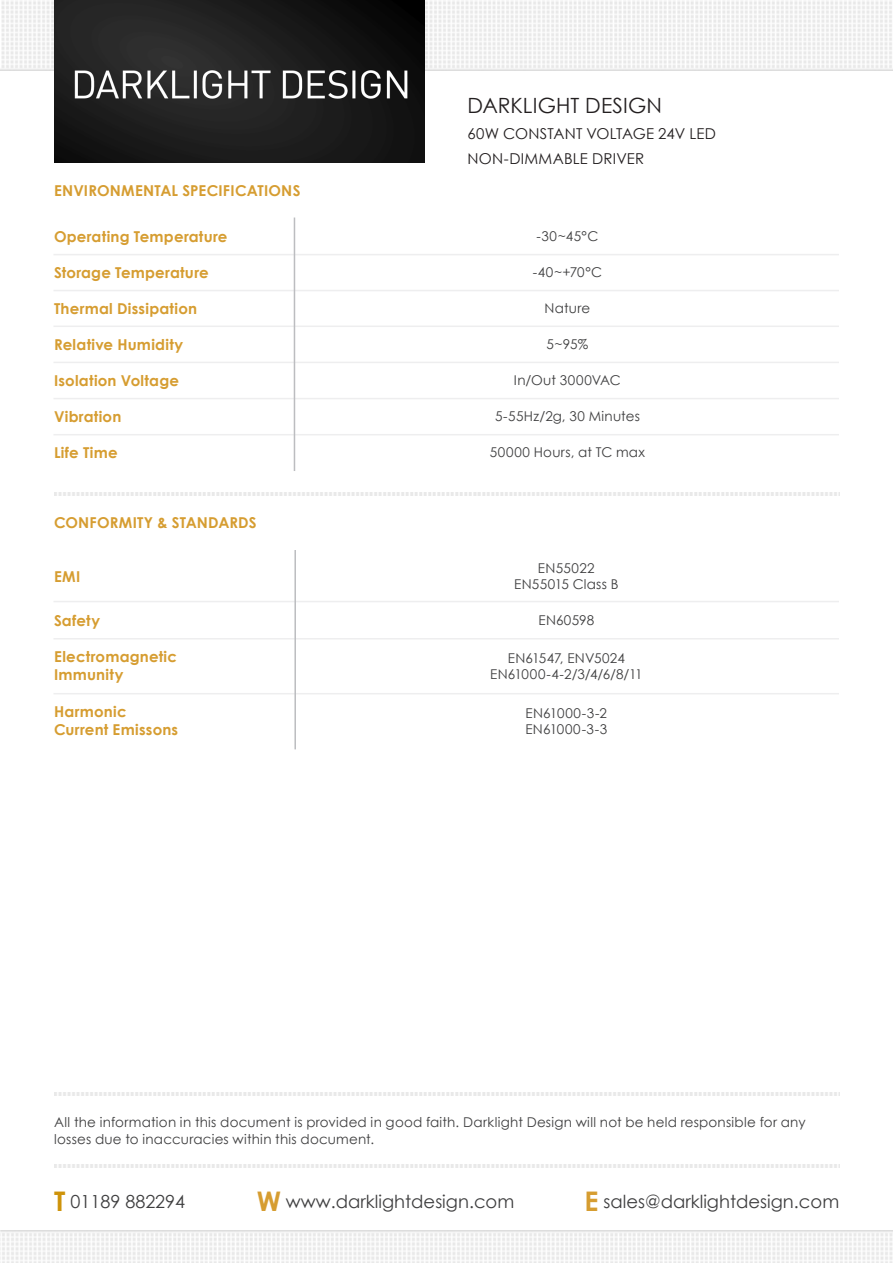
<style>
.page{position:relative;width:893px;height:1263px;background:#fff}
.page>*{position:absolute;margin:0;border:0;box-sizing:border-box;transform-origin:0 0}
.t1{font:21px "Century Gothic";letter-spacing:.005em;color:#231f20}
.t2{font:18px "Century Gothic";color:#3e3e3f}
.t3{font:700 15px "Century Gothic";letter-spacing:.015em;color:#d69d31}
.t4{font:15px "Century Gothic";letter-spacing:.01em;color:#231f20}
.t5{font:13.5px/16.2px "Century Gothic";letter-spacing:.02em;color:#3e3e3f}
.s1{font-weight:700;font-size:27px;color:#ce930a}
.s2{font-weight:700;font-size:27px;color:#d69d31}
</style>
<div class="page">
<img style="left:0;top:1231px;width:893px;height:32px">
<div style="left:0;top:1px;width:893px;height:70px;background:#f3f3f3"></div>
<img style="left:55px;top:1165px;width:784px;height:3px">
<img style="left:54px;top:0;width:371px;height:163px">
<img style="left:55px;top:1092px;width:784px;height:3px">
<img style="left:55px;top:492px;width:784px;height:3px">
<hr style="left:53px;top:254px;width:786px;height:1px;background:#eeeeef">
<hr style="left:53px;top:290px;width:786px;height:1px;background:#eeeeef">
<hr style="left:53px;top:362px;width:786px;height:1px;background:#eeeeef">
<hr style="left:53px;top:398px;width:786px;height:1px;background:#eeeeef">
<hr style="left:53px;top:434px;width:786px;height:1px;background:#eeeeef">
<hr style="left:53px;top:325px;width:786px;height:2px;background:#eeeeef">
<hr style="left:294px;top:217px;width:1px;height:254px;background:#bcbdc0">
<hr style="left:53px;top:601px;width:786px;height:1px;background:#eeeeef">
<hr style="left:53px;top:638px;width:786px;height:1px;background:#eeeeef">
<hr style="left:53px;top:693px;width:786px;height:1px;background:#eeeeef">
<hr style="left:294px;top:550px;width:2px;height:199px;background:#bcbdc0">
<p class="t3" style="left:54px;top:181px;width:248px">ENVIRONMENTAL SPECIFICATIONS</p>
<p class="t3" style="left:54px;top:227px;width:175px">Operating Temperature</p>
<p class="t3" style="left:54px;top:263px;width:156px">Storage Temperature</p>
<p class="t3" style="left:54px;top:299px;width:145px">Thermal Dissipation</p>
<p class="t3" style="left:54px;top:335px;width:131px">Relative Humidity</p>
<p class="t3" style="left:54px;top:371px;width:127px">Isolation Voltage</p>
<p class="t3" style="left:54px;top:407px;width:69px">Vibration</p>
<p class="t3" style="left:54px;top:443px;width:65px">Life Time</p>
<p class="t3" style="left:54px;top:513px;width:204px">CONFORMITY &amp; STANDARDS</p>
<p class="t3" style="left:54px;top:567px;width:28px">EMI</p>
<p class="t1" style="left:468px;top:93px;width:196px">DARKLIGHT DESIGN</p>
<p class="t4" style="left:468px;top:124px;width:250px">60W CONSTANT VOLTAGE 24V LED</p>
<p class="t4" style="left:468px;top:149px;width:178px">NON-DIMMABLE DRIVER</p>
<p class="t5" style="left:537px;top:228px;width:63px">-30~45°C</p>
<p class="t5" style="left:533px;top:264px;width:71px">-40~+70°C</p>
<p class="t5" style="left:545px;top:300px;width:47px">Nature</p>
<p class="t5" style="left:547px;top:336px;width:43px">5~95%</p>
<p class="t5" style="left:514px;top:372px;width:108px">In/Out 3000VAC</p>
<p class="t5" style="left:495px;top:408px;width:146px">5-55Hz/2g, 30 Minutes</p>
<p class="t5" style="left:490px;top:444px;width:157px">50000 Hours, at TC max</p>
<p class="t5" style="left:538px;top:560px;width:58px">EN55022</p>
<p class="t5" style="left:514px;top:576px;width:106px">EN55015 Class B</p>
<p class="t3" style="left:54px;top:611px;width:48px">Safety</p>
<p class="t5" style="left:538px;top:612px;width:57px">EN60598</p>
<p class="t5" style="left:508px;top:650px;width:119px">EN61547, ENV5024</p>
<p class="t5" style="left:490px;top:666px;width:154px">EN61000-4-2/3/4/6/8/11</p>
<p class="t3" style="left:54px;top:648px;width:125px">Electromagnetic</p>
<p class="t3" style="left:54px;top:666px;width:71px">Immunity</p>
<p class="t3" style="left:54px;top:702px;width:74px">Harmonic</p>
<p class="t3" style="left:54px;top:720px;width:126px">Current Emissons</p>
<p class="t5" style="left:526px;top:705px;width:83px">EN61000-3-2</p>
<p class="t5" style="left:525px;top:721px;width:83px">EN61000-3-3</p>
<p class="t5" style="left:54px;top:1114px;width:753px">All the information in this document is provided in good faith. Darklight Design will not be held responsible for any losses due to inaccuracies within this document.</p>
<p class="t2" style="left:54px;top:1190px;width:133px"><span class="s1">T</span> 01189 882294</p>
<p class="t2" style="left:257px;top:1190px;width:259px"><span class="s2">W</span> www.darklightdesign.com</p>
<p class="t2" style="left:584px;top:1190px;width:256px"><span class="s2">E</span> sales@darklightdesign.com</p>
</div>
